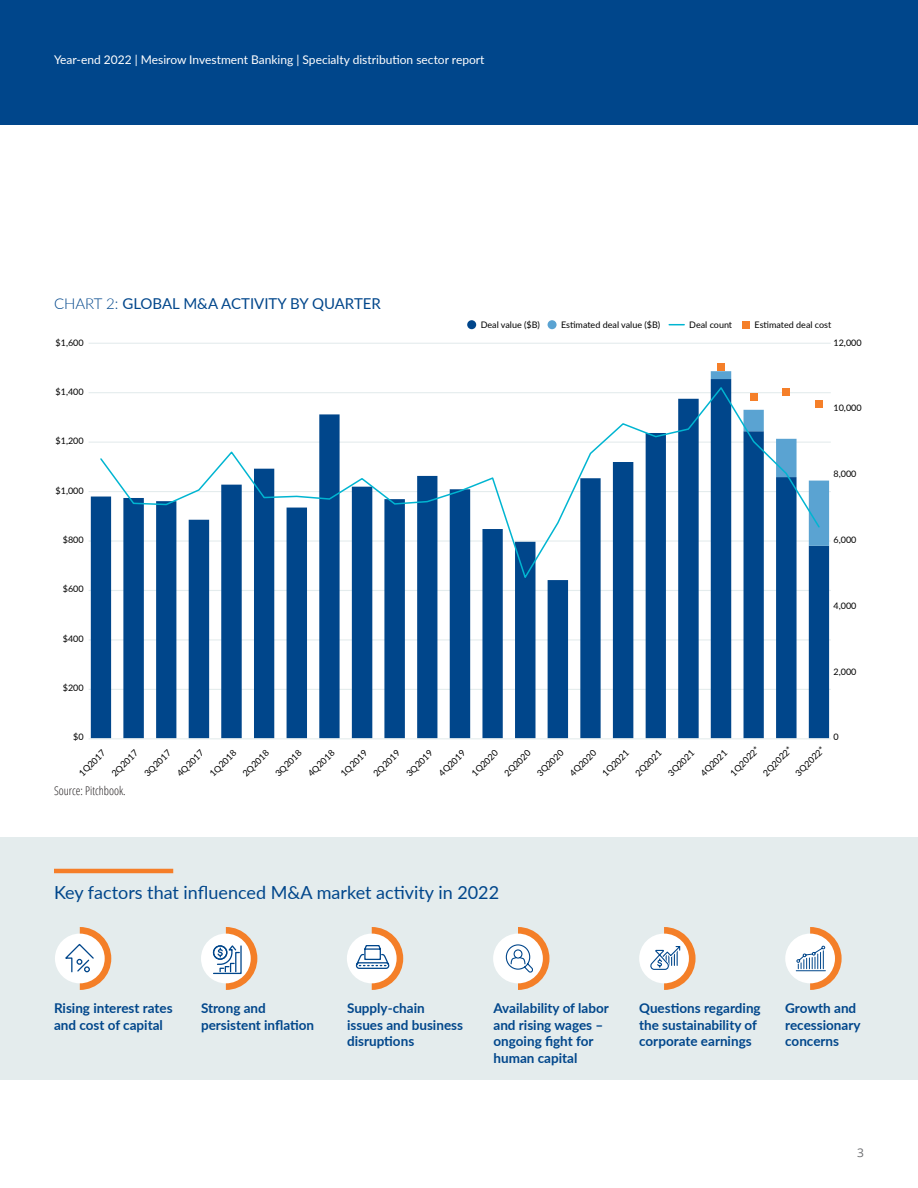
<style>
.page{position:relative;width:918px;height:1188px;background:#fff}
.page>*{position:absolute;margin:0;border:0;box-sizing:border-box;transform-origin:0 0}
._2_Sidebar_Header__r{font:18px "Lato";color:#00468b}
._4_Chart__Subhead_ru{font:15px "Lato";color:#00468b}
._3_Subhead_L1{font:700 13.5px/16.5px "Lato";color:#00468b}
.t1{font:12px "Lato";color:#fff}
._4_Chart_content{font:300 condensed 12px "Open Sans";color:#231f20}
.t2{font:12px "Open Sans";color:#6c6d70}
.t3{font:9px "Lato";color:#000}
.s1{font-weight:300}
</style>
<div class="page">
<div style="left:0;top:0;width:918px;height:124px;background:#00468b"></div>
<hr style="left:89px;top:491px;width:742px;height:1px;background:#e4eced">
<hr style="left:89px;top:442px;width:742px;height:1px;background:#e4eced">
<hr style="left:89px;top:392px;width:742px;height:1px;background:#e4eced">
<hr style="left:89px;top:343px;width:742px;height:1px;background:#e4eced">
<hr style="left:89px;top:689px;width:742px;height:1px;background:#e4eced">
<hr style="left:89px;top:540px;width:742px;height:2px;background:#e4eced">
<hr style="left:89px;top:639px;width:742px;height:1px;background:#e4eced">
<hr style="left:89px;top:590px;width:742px;height:1px;background:#e4eced">
<div style="left:467px;top:320px;width:9px;height:9px;background:#00468b;border-radius:50%"></div>
<div style="left:548px;top:320px;width:9px;height:9px;background:#5aa3d2;border-radius:50%"></div>
<svg style="left:669px;top:324px;width:15px;height:1px"></svg>
<div style="left:742px;top:321px;width:7px;height:8px;background:#f57f29"></div>
<div style="left:717px;top:363px;width:8px;height:8px;background:#f57f29"></div>
<svg style="left:91px;top:379px;width:738px;height:359px;fill:#00468b"></svg>
<svg style="left:711px;top:371px;width:118px;height:175px"></svg>
<svg style="left:99px;top:385px;width:722px;height:196px"></svg>
<hr style="left:89px;top:738px;width:742px;height:1px;background:#e4eced">
<div style="left:0;top:837px;width:918px;height:243px;background:#e4eced"></div>
<hr style="left:54px;top:869px;width:119px;height:4px;background:#f57e29">
<div style="left:347px;top:934px;width:50px;height:49px;background:#fff;border-radius:50%"></div>
<svg style="left:355px;top:927px;width:48px;height:63px"></svg>
<div style="left:493px;top:934px;width:50px;height:49px;background:#fff;border-radius:50%"></div>
<svg style="left:505px;top:927px;width:44px;height:63px"></svg>
<div style="left:785px;top:934px;width:50px;height:49px;background:#fff;border-radius:50%"></div>
<svg style="left:795px;top:927px;width:47px;height:63px"></svg>
<div style="left:639px;top:934px;width:50px;height:49px;background:#fff;border-radius:50%"></div>
<svg style="left:650px;top:927px;width:46px;height:63px"></svg>
<div style="left:55px;top:934px;width:50px;height:49px;background:#fff;border-radius:50%"></div>
<svg style="left:65px;top:927px;width:46px;height:63px"></svg>
<div style="left:201px;top:934px;width:50px;height:49px;background:#fff;border-radius:50%"></div>
<svg style="left:212px;top:927px;width:45px;height:63px"></svg>
<h3 class="t1" style="left:54px;top:51px;width:432px">Year-end 2022 | Mesirow Investment Banking | Specialty distribution sector report</h3>
<p class="_4_Chart__Subhead_ru" style="left:54px;top:293px;width:328px"><span class="s1">CHART 2:</span> GLOBAL M&amp;A ACTIVITY BY QUARTER</p>
<p class="t3" style="left:56px;top:336px;width:30px">$1,600</p>
<p class="t3" style="left:56px;top:385px;width:30px">$1,400</p>
<p class="t3" style="left:56px;top:435px;width:30px">$1,200</p>
<p class="t3" style="left:56px;top:484px;width:30px">$1,000</p>
<p class="t3" style="left:63px;top:533px;width:22px">$800</p>
<p class="t3" style="left:63px;top:583px;width:22px">$600</p>
<p class="t3" style="left:63px;top:632px;width:22px">$400</p>
<p class="t3" style="left:63px;top:681px;width:22px">$200</p>
<p class="t3" style="left:73px;top:731px;width:12px">$0</p>
<p class="t3" style="left:481px;top:319px;width:61px">Deal value ($B)</p>
<p class="t3" style="left:561px;top:319px;width:101px">Estimated deal value ($B)</p>
<p class="t3" style="left:689px;top:319px;width:44px">Deal count</p>
<p class="t3" style="left:755px;top:319px;width:78px">Estimated deal cost</p>
<p class="t3" style="left:834px;top:336px;width:30px">12,000</p>
<p class="t3" style="left:834px;top:402px;width:30px">10,000</p>
<p class="t3" style="left:834px;top:468px;width:24px">8,000</p>
<p class="t3" style="left:834px;top:533px;width:24px">6,000</p>
<p class="t3" style="left:834px;top:599px;width:24px">4,000</p>
<p class="t3" style="left:834px;top:665px;width:24px">2,000</p>
<p class="t3" style="left:834px;top:731px;width:7px">0</p>
<p class="t3" style="left:76px;top:770px;width:35px;rotate:-45deg">1Q2017</p>
<p class="t3" style="left:109px;top:770px;width:35px;rotate:-45deg">2Q2017</p>
<p class="t3" style="left:141px;top:770px;width:35px;rotate:-45deg">3Q2017</p>
<p class="t3" style="left:174px;top:770px;width:35px;rotate:-45deg">4Q2017</p>
<p class="t3" style="left:207px;top:770px;width:35px;rotate:-45deg">1Q2018</p>
<p class="t3" style="left:240px;top:770px;width:35px;rotate:-45deg">2Q2018</p>
<p class="t3" style="left:272px;top:770px;width:35px;rotate:-45deg">3Q2018</p>
<p class="t3" style="left:305px;top:770px;width:35px;rotate:-45deg">4Q2018</p>
<p class="t3" style="left:338px;top:770px;width:35px;rotate:-45deg">1Q2019</p>
<p class="t3" style="left:370px;top:770px;width:35px;rotate:-45deg">2Q2019</p>
<p class="t3" style="left:403px;top:770px;width:35px;rotate:-45deg">3Q2019</p>
<p class="t3" style="left:436px;top:770px;width:35px;rotate:-45deg">4Q2019</p>
<p class="t3" style="left:469px;top:770px;width:35px;rotate:-45deg">1Q2020</p>
<p class="t3" style="left:501px;top:770px;width:35px;rotate:-45deg">2Q2020</p>
<p class="t3" style="left:534px;top:770px;width:35px;rotate:-45deg">3Q2020</p>
<p class="t3" style="left:567px;top:770px;width:35px;rotate:-45deg">4Q2020</p>
<p class="t3" style="left:599px;top:770px;width:35px;rotate:-45deg">1Q2021</p>
<p class="t3" style="left:632px;top:770px;width:35px;rotate:-45deg">2Q2021</p>
<p class="t3" style="left:665px;top:770px;width:35px;rotate:-45deg">3Q2021</p>
<p class="t3" style="left:698px;top:770px;width:35px;rotate:-45deg">4Q2021</p>
<p class="t3" style="left:727px;top:770px;width:39px;rotate:-45deg">1Q2022*</p>
<p class="t3" style="left:760px;top:770px;width:39px;rotate:-45deg">2Q2022*</p>
<p class="t3" style="left:792px;top:770px;width:39px;rotate:-45deg">3Q2022*</p>
<p class="_4_Chart_content" style="left:54px;top:783px;width:73px">Source: Pitchbook.</p>
<p class="_2_Sidebar_Header__r" style="left:54px;top:879px;width:447px">Key factors that influenced M&amp;A market activity in 2022</p>
<p class="_3_Subhead_L1" style="left:54px;top:999px;width:120px">Rising interest rates and cost of capital</p>
<p class="_3_Subhead_L1" style="left:201px;top:999px;width:115px">Strong and persistent inflation</p>
<p class="_3_Subhead_L1" style="left:347px;top:999px;width:118px">Supply-chain issues and business disruptions</p>
<p class="_3_Subhead_L1" style="left:494px;top:999px;width:117px">Availability of labor and rising wages – ongoing fight for human capital</p>
<p class="_3_Subhead_L1" style="left:639px;top:999px;width:123px">Questions regarding the sustainability of corporate earnings</p>
<p class="_3_Subhead_L1" style="left:785px;top:999px;width:77px">Growth and recessionary concerns</p>
<h3 class="t2" style="left:857px;top:1144px;width:8px">3</h3>
</div>
